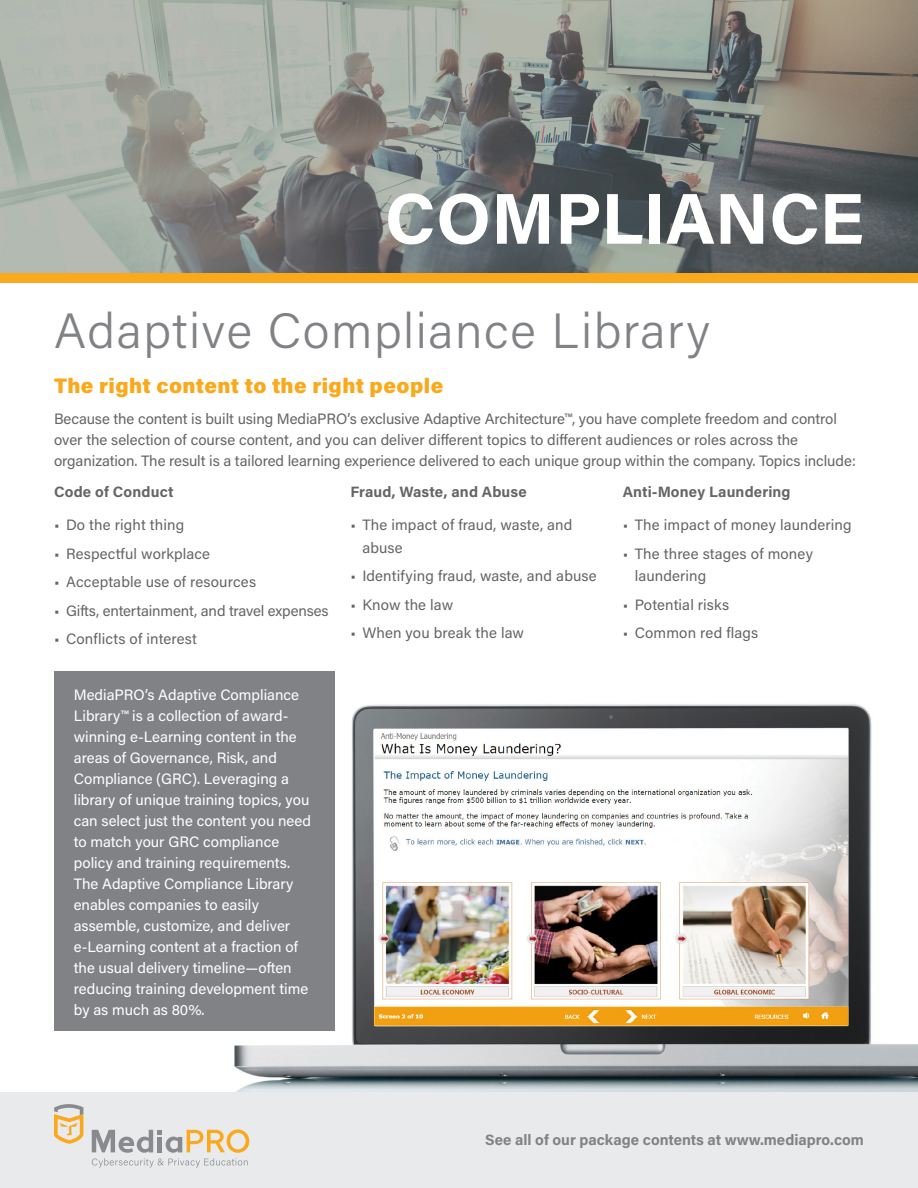
<style>
.page{position:relative;width:918px;height:1188px;background:#fff}
.page>*{position:absolute;margin:0;border:0;box-sizing:border-box;transform-origin:0 0}
.t1{font:700 72px "Acumin Pro";color:#fff}
.t2{font:300 49.5px "Acumin Pro";letter-spacing:.03em;color:#808285}
.t3{font:900 21px "Acumin Pro";letter-spacing:.02em;color:#f9a91b}
.t4{font:15px/21px "Acumin Pro";color:#646565}
.t5{font:15px/21px "Acumin Pro";color:#fff}
.t6{font:700 15px "Acumin Pro";letter-spacing:.01em;color:#646565}
.t7{font:700 15px "Acumin Pro";color:#808285}
</style>
<div class="page">
<img style="left:0;top:0;width:918px;height:274px">
<div style="left:54px;top:672px;width:281px;height:359px;background:#808285"></div>
<div style="left:0;top:274px;width:918px;height:9px;background:#f9a91b"></div>
<img style="left:218px;top:704px;width:700px;height:389px">
<div style="left:0;top:1093px;width:918px;height:95px;background:#e9eaeb"></div>
<svg style="left:54px;top:1104px;width:29px;height:40px"></svg>
<svg style="left:92px;top:1129px;width:157px;height:38px"></svg>
<p class="t1" style="left:385px;top:168px;width:481px">COMPLIANCE</p>
<p class="t2" style="left:54px;top:296px;width:658px">Adaptive Compliance Library</p>
<p class="t3" style="left:54px;top:371px;width:391px">The right content to the right people</p>
<p class="t4" style="left:54px;top:407px;width:803px">Because the content is built using MediaPRO’s exclusive Adaptive Architecture™, you have complete freedom and control over the selection of course content, and you can deliver different topics to different audiences or roles across the organization. The result is a tailored learning experience delivered to each unique group within the company. Topics include:</p>
<p class="t6" style="left:54px;top:482px;width:121px">Code of Conduct</p>
<p class="t4" style="left:54px;top:514px;width:132px">• Do the right thing</p>
<p class="t4" style="left:54px;top:542px;width:158px">• Respectful workplace</p>
<p class="t4" style="left:54px;top:571px;width:204px">• Acceptable use of resources</p>
<p class="t4" style="left:54px;top:599px;width:276px">• Gifts, entertainment, and travel expenses</p>
<p class="t4" style="left:54px;top:628px;width:144px">• Conflicts of interest</p>
<p class="t5" style="left:74px;top:684px;width:239px">MediaPRO’s Adaptive Compliance<br>Library™ is a collection of award&shy;winning e-Learning content in the areas of Governance, Risk, and<br>Compliance (GRC). Leveraging a library of unique training topics, you can select just the content you need to match your GRC compliance policy and training requirements.<br>The Adaptive Compliance Library enables companies to easily assemble, customize, and deliver e-Learning content at a fraction of the usual delivery timeline—often reducing training development time by as much as 80%.</p>
<p class="t6" style="left:350px;top:482px;width:178px">Fraud, Waste, and Abuse</p>
<p class="t4" style="left:362px;top:513px;width:212px;line-height:22.5px;text-indent:-12px">• The impact of fraud, waste, and abuse</p>
<p class="t4" style="left:350px;top:565px;width:248px">• Identifying fraud, waste, and abuse</p>
<p class="t4" style="left:350px;top:593px;width:104px">• Know the law</p>
<p class="t4" style="left:350px;top:622px;width:175px">• When you break the law</p>
<p class="t6" style="left:623px;top:482px;width:169px">Anti-Money Laundering</p>
<p class="t4" style="left:623px;top:514px;width:230px">• The impact of money laundering</p>
<p class="t4" style="left:635px;top:542px;width:180px;line-height:22.5px;text-indent:-12px">• The three stages of money laundering</p>
<p class="t4" style="left:623px;top:593px;width:108px">• Potential risks</p>
<p class="t4" style="left:623px;top:622px;width:137px">• Common red flags</p>
<p class="t7" style="left:485px;top:1129px;width:380px">See all of our package contents at www.mediapro.com</p>
</div>
